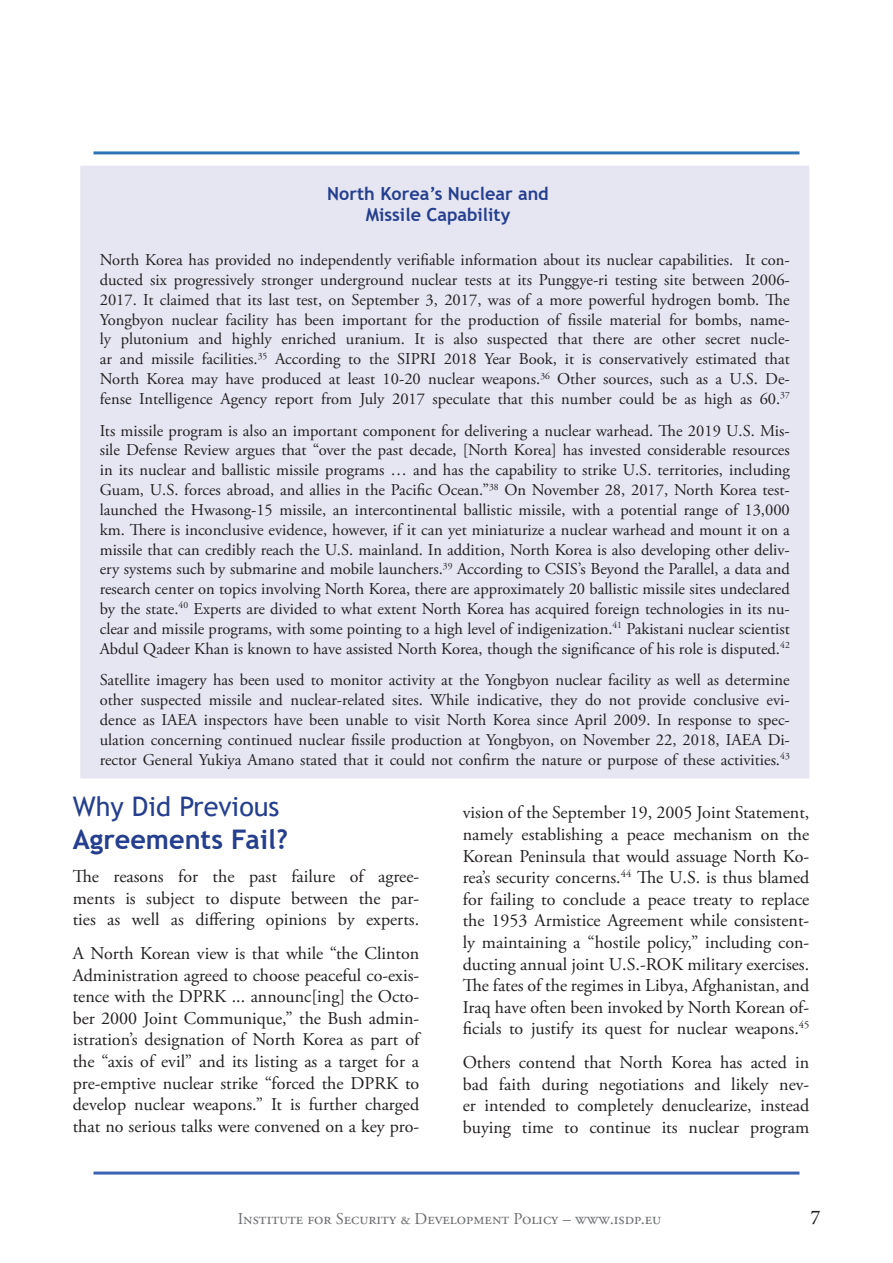
<style>
.page{position:relative;width:893px;height:1263px;background:#fff}
.page>*{position:absolute;margin:0;border:0;box-sizing:border-box;transform-origin:0 0}
.Footnote_text{font:700 27px "Trebuchet MS";color:#253f8e}
.Footnote_text-2{font:27px "Trebuchet MS";color:#253f8e}
.t1{font:21px "Minion Pro";color:#231f20}
.Footnote_text-3{font:18px/21.6px "Adobe Garamond Pro";color:#231f20;text-align:justify}
.Footnote_text-4{font:700 18px "Trebuchet MS";color:#253f8e}
.Footnote_text-5{font:16.5px/19.8px "Adobe Garamond Pro";color:#231f20;text-align:justify}
.t2{font:16.5px "Adobe Garamond Pro";color:#6c6d70}
</style>
<div class="page">
<hr style="left:93px;top:1171px;width:706px;height:3px;background:#3e62b2">
<hr style="left:93px;top:151px;width:706px;height:3px;background:#2e74b5">
<div style="left:81px;top:166px;width:727px;height:612px;background:#e6e6f3"></div>
<p class="Footnote_text-4" style="left:327px;top:182px;width:223px">North Korea’s Nuclear and</p>
<p class="Footnote_text-4" style="left:366px;top:204px;width:146px">Missile Capability</p>
<p class="Footnote_text-5" style="left:100px;top:251px;width:692px">North Korea has provided no independently verifiable information about its nuclear capabilities. It con&shy;ducted six progressively stronger underground nuclear tests at its Punggye-ri testing site between 2006- 2017. It claimed that its last test, on September 3, 2017, was of a more powerful hydrogen bomb. The Yongbyon nuclear facility has been important for the production of fissile material for bombs, name&shy;ly plutonium and highly enriched uranium. It is also suspected that there are other secret nucle&shy;ar and missile facilities.<sup>35</sup> According to the SIPRI 2018 Year Book, it is conservatively estimated that North Korea may have produced at least 10-20 nuclear weapons.<sup>36</sup> Other sources, such as a U.S. De&shy;fense Intelligence Agency report from July 2017 speculate that this number could be as high as 60.<sup>37</sup></p>
<p class="Footnote_text-5" style="left:100px;top:421px;width:692px">Its missile program is also an important component for delivering a nuclear warhead. The 2019 U.S. Mis&shy;sile Defense Review argues that “over the past decade, [North Korea] has invested considerable resources in its nuclear and ballistic missile programs … and has the capability to strike U.S. territories, including Guam, U.S. forces abroad, and allies in the Pacific Ocean.”<sup>38</sup> On November 28, 2017, North Korea test&shy;launched the Hwasong-15 missile, an intercontinental ballistic missile, with a potential range of 13,000 km. There is inconclusive evidence, however, if it can yet miniaturize a nuclear warhead and mount it on a missile that can credibly reach the U.S. mainland. In addition, North Korea is also developing other deliv&shy;ery systems such by submarine and mobile launchers.<sup>39</sup> According to CSIS’s Beyond the Parallel, a data and research center on topics involving North Korea, there are approximately 20 ballistic missile sites undeclared by the state.<sup>40</sup> Experts are divided to what extent North Korea has acquired foreign technologies in its nu&shy;clear and missile programs, with some pointing to a high level of indigenization.<sup>41</sup> Pakistani nuclear scientist Abdul Qadeer Khan is known to have assisted North Korea, though the significance of his role is disputed.<sup>42</sup></p>
<p class="Footnote_text-5" style="left:100px;top:671px;width:692px">Satellite imagery has been used to monitor activity at the Yongbyon nuclear facility as well as determine other suspected missile and nuclear-related sites. While indicative, they do not provide conclusive evi&shy;dence as IAEA inspectors have been unable to visit North Korea since April 2009. In response to spec&shy;ulation concerning continued nuclear fissile production at Yongbyon, on November 22, 2018, IAEA Di&shy;rector General Yukiya Amano stated that it could not confirm the nature or purpose of these activities.<sup>43</sup></p>
<p class="Footnote_text-2" style="left:73px;top:790px;width:208px">Why Did Previous</p>
<p class="Footnote_text" style="left:73px;top:822px;width:217px">Agreements Fail?</p>
<p class="Footnote_text-3" style="left:73px;top:866px;width:348px">The reasons for the past failure of agree&shy;ments is subject to dispute between the par&shy;ties as well as differing opinions by experts.</p>
<p class="Footnote_text-3" style="left:73px;top:943px;width:348px">A North Korean view is that while “the Clinton Administration agreed to choose peaceful co-exis&shy;tence with the DPRK ... announc[ing] the Octo&shy;ber 2000 Joint Communique,” the Bush admin&shy;istration’s designation of North Korea as part of the “axis of evil” and its listing as a target for a pre-emptive nuclear strike “forced the DPRK to develop nuclear weapons.” It is further charged that no serious talks were convened on a key pro-</p>
<p class="Footnote_text-3" style="left:463px;top:802px;width:348px">vision of the September 19, 2005 Joint Statement, namely establishing a peace mechanism on the Korean Peninsula that would assuage North Ko&shy;rea’s security concerns.<sup>44</sup> The U.S. is thus blamed for failing to conclude a peace treaty to replace the 1953 Armistice Agreement while consistent&shy;ly maintaining a “hostile policy,” including con&shy;ducting annual joint U.S.-ROK military exercises.<br>The fates of the regimes in Libya, Afghanistan, and Iraq have often been invoked by North Korean of&shy;ficials to justify its quest for nuclear weapons.<sup>45</sup></p>
<p class="Footnote_text-3" style="left:463px;top:1052px;width:348px">Others contend that North Korea has acted in bad faith during negotiations and likely nev&shy;er intended to completely denuclearize, instead buying time to continue its nuclear program</p>
<p class="t2" style="left:238px;top:1209px;width:425px">Institute for Security &amp; Development Policy – www.isdp.eu</p>
<p class="t1" style="left:810px;top:1203px;width:12px">7</p>
</div>
